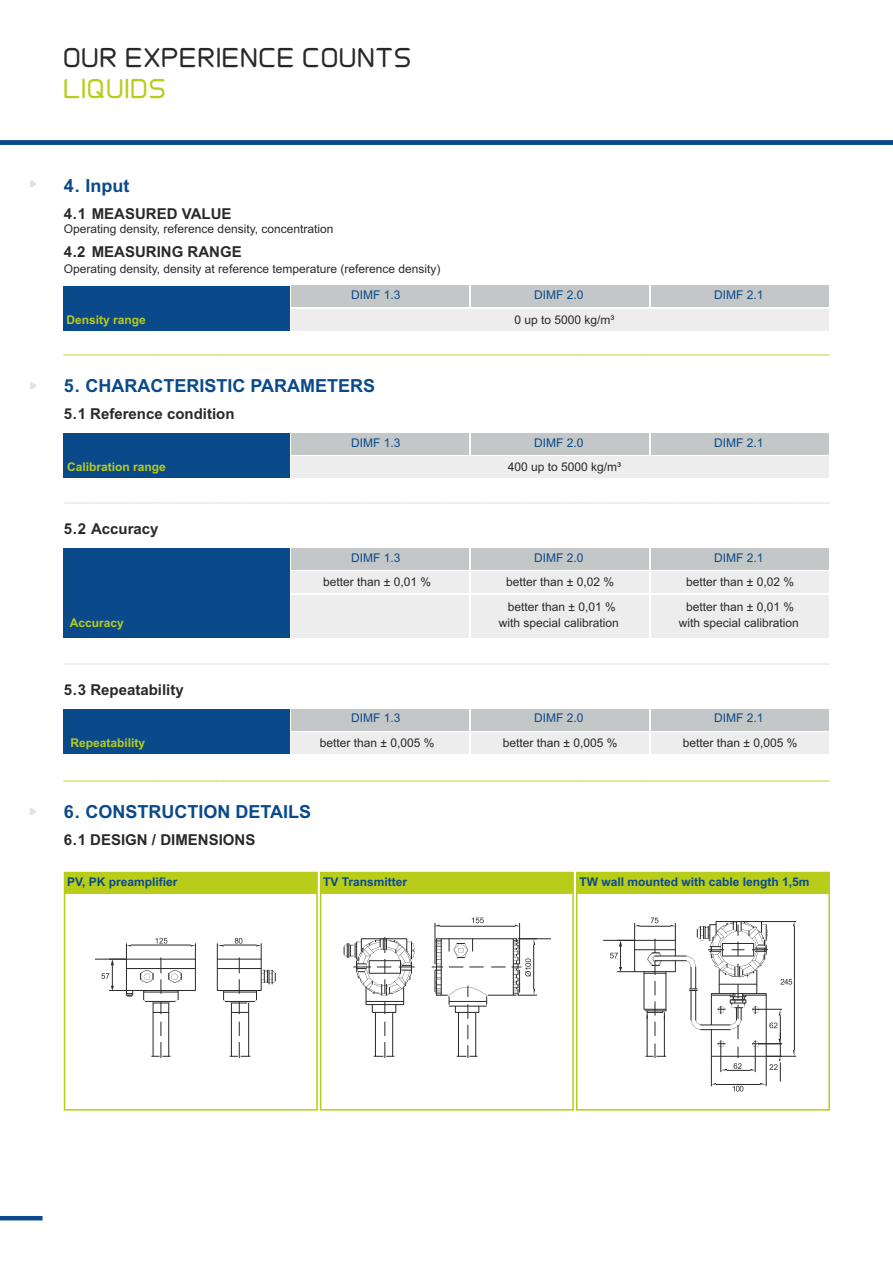
<style>
.page{position:relative;width:893px;height:1263px;background:#fff}
.page>*{position:absolute;margin:0;border:0;box-sizing:border-box;transform-origin:0 0}
.t1{font:27.6px "MW TALON";color:#292929}
.t2{font:27.6px "MW TALON";color:#b8cc1a}
.t3{font:700 18px "Arial";color:#0a4a8a}
.t4{font:700 15px "Arial";color:#292929}
.t5{font:12px "Arial";color:#292929}
.t6{font:12px "Arial";color:#b8cc1a}
.t7{font:12px "Arial";color:#0a4a8a}
.t8{font:700 12px "Arial";color:#0a4a8a}
.t9{font:700 12px "Arial";color:#b8cc1a}
</style>
<div class="page">
<hr style="left:0;top:1216px;width:43px;height:4px;background:#0a4a8a">
<div style="left:0;top:140px;width:893px;height:5px;background:#0a4a8a"></div>
<svg style="left:30px;top:180px;width:6px;height:8px"></svg>
<svg style="left:30px;top:808px;width:6px;height:7px"></svg>
<svg style="left:30px;top:382px;width:6px;height:7px"></svg>
<div style="left:63px;top:286px;width:226px;height:44px;background:#0a4a8a"></div>
<div style="left:291px;top:286px;width:178px;height:21px;background:#c4c7c7"></div>
<div style="left:291px;top:309px;width:538px;height:21px;background:#ededed"></div>
<div style="left:471px;top:286px;width:178px;height:21px;background:#c4c7c7"></div>
<div style="left:651px;top:286px;width:178px;height:21px;background:#c4c7c7"></div>
<div style="left:63px;top:433px;width:226px;height:45px;background:#0a4a8a"></div>
<div style="left:291px;top:433px;width:178px;height:21px;background:#c4c7c7"></div>
<div style="left:291px;top:457px;width:538px;height:21px;background:#ededed"></div>
<div style="left:471px;top:433px;width:178px;height:21px;background:#c4c7c7"></div>
<div style="left:651px;top:433px;width:178px;height:21px;background:#c4c7c7"></div>
<div style="left:63px;top:548px;width:226px;height:90px;background:#0a4a8a"></div>
<div style="left:291px;top:548px;width:178px;height:22px;background:#c4c7c7"></div>
<div style="left:651px;top:572px;width:178px;height:21px;background:#ededed"></div>
<div style="left:471px;top:548px;width:178px;height:22px;background:#c4c7c7"></div>
<div style="left:651px;top:548px;width:178px;height:22px;background:#c4c7c7"></div>
<div style="left:291px;top:572px;width:178px;height:21px;background:#ededed"></div>
<div style="left:471px;top:572px;width:178px;height:21px;background:#ededed"></div>
<div style="left:651px;top:595px;width:178px;height:43px;background:#ededed"></div>
<div style="left:291px;top:595px;width:178px;height:43px;background:#ededed"></div>
<div style="left:471px;top:595px;width:178px;height:43px;background:#ededed"></div>
<div style="left:63px;top:709px;width:226px;height:44px;background:#0a4a8a"></div>
<div style="left:291px;top:709px;width:178px;height:21px;background:#c4c7c7"></div>
<div style="left:651px;top:732px;width:178px;height:21px;background:#ededed"></div>
<div style="left:471px;top:709px;width:178px;height:21px;background:#c4c7c7"></div>
<div style="left:651px;top:709px;width:178px;height:21px;background:#c4c7c7"></div>
<div style="left:291px;top:732px;width:178px;height:21px;background:#ededed"></div>
<div style="left:471px;top:732px;width:178px;height:21px;background:#ededed"></div>
<div style="left:64px;top:872px;width:254px;height:238px;border:2px solid #b8cc1a"></div>
<div style="left:65px;top:872px;width:251px;height:22px;background:#b8cc1a"></div>
<svg style="left:161px;top:1022px;width:1px;height:14px"></svg>
<hr style="left:126px;top:968px;width:70px;height:1px;background:#292929">
<hr style="left:126px;top:959px;width:70px;height:1px;background:#292929">
<hr style="left:134px;top:990px;width:54px;height:1px;background:#292929">
<hr style="left:131px;top:945px;width:60px;height:1px;background:#292929">
<svg style="left:101px;top:943px;width:33px;height:54px"></svg>
<svg style="left:239px;top:1022px;width:1px;height:14px"></svg>
<svg style="left:140px;top:938px;width:56px;height:76px"></svg>
<hr style="left:168px;top:1012px;width:1px;height:44px;background:#292929">
<hr style="left:153px;top:1012px;width:1px;height:44px;background:#292929">
<svg style="left:217px;top:938px;width:59px;height:76px"></svg>
<hr style="left:248px;top:1012px;width:1px;height:44px;background:#292929">
<hr style="left:231px;top:1012px;width:1px;height:44px;background:#292929">
<svg style="left:230px;top:1042px;width:20px;height:16px"></svg>
<svg style="left:151px;top:1042px;width:19px;height:16px"></svg>
<hr style="left:95px;top:959px;width:32px;height:1px;background:#292929">
<div style="left:320px;top:872px;width:254px;height:238px;border:2px solid #b8cc1a"></div>
<div style="left:321px;top:872px;width:252px;height:22px;background:#b8cc1a"></div>
<svg style="left:385px;top:1022px;width:1px;height:14px"></svg>
<svg style="left:468px;top:1025px;width:1px;height:14px"></svg>
<svg style="left:457px;top:1045px;width:20px;height:13px"></svg>
<hr style="left:458px;top:1012px;width:1px;height:44px;background:#292929">
<hr style="left:475px;top:1012px;width:1px;height:44px;background:#292929">
<svg style="left:344px;top:937px;width:71px;height:77px"></svg>
<svg style="left:432px;top:917px;width:105px;height:102px"></svg>
<svg style="left:374px;top:1042px;width:20px;height:16px"></svg>
<hr style="left:375px;top:1012px;width:1px;height:44px;background:#292929">
<hr style="left:392px;top:1012px;width:1px;height:44px;background:#292929">
<hr style="left:519px;top:938px;width:32px;height:1px;background:#292929">
<div style="left:576px;top:872px;width:254px;height:238px;border:2px solid #b8cc1a"></div>
<div style="left:577px;top:872px;width:252px;height:22px;background:#b8cc1a"></div>
<svg style="left:655px;top:981px;width:1px;height:14px"></svg>
<hr style="left:644px;top:971px;width:1px;height:38px;background:#292929">
<hr style="left:666px;top:971px;width:1px;height:38px;background:#292929">
<hr style="left:766px;top:1056px;width:30px;height:1px;background:#292929">
<hr style="left:761px;top:921px;width:35px;height:1px;background:#292929">
<hr style="left:794px;top:926px;width:1px;height:124px;background:#292929">
<svg style="left:644px;top:1001px;width:23px;height:35px"></svg>
<hr style="left:664px;top:1015px;width:1px;height:41px;background:#292929">
<hr style="left:647px;top:1015px;width:1px;height:41px;background:#292929">
<svg style="left:645px;top:1043px;width:21px;height:15px"></svg>
<hr style="left:655px;top:960px;width:31px;height:1px;background:#292929">
<hr style="left:655px;top:956px;width:31px;height:1px;background:#292929">
<svg style="left:686px;top:921px;width:108px;height:170px"></svg>
<svg style="left:610px;top:917px;width:66px;height:58px"></svg>
<hr style="left:603px;top:940px;width:32px;height:1px;background:#292929">
<h1 class="t1" style="left:63px;top:46px;width:350px">OUR EXPERIENCE COUNTS</h1>
<h1 class="t2" style="left:63px;top:77px;width:105px">LIQUIDS</h1>
<h2 class="t3" style="left:64px;top:179px;width:67px">4. Input</h2>
<p class="t4" style="left:64px;top:208px;width:169px">4.1 MEASURED VALUE</p>
<p class="t5" style="left:64px;top:224px;width:271px">Operating density, reference density, concentration</p>
<p class="t5" style="left:64px;top:264px;width:378px">Operating density, density at reference temperature (reference density)</p>
<p class="t4" style="left:64px;top:246px;width:180px">4.2 MEASURING RANGE</p>
<p class="t7" style="left:351px;top:290px;width:51px">DIMF 1.3</p>
<p class="t7" style="left:534px;top:290px;width:51px">DIMF 2.0</p>
<p class="t7" style="left:714px;top:290px;width:51px">DIMF 2.1</p>
<p class="t9" style="left:66px;top:315px;width:81px">Density range</p>
<p class="t5" style="left:514px;top:315px;width:102px">0 up to 5000 kg/m³</p>
<p class="t6" style="left:64px;top:345px;width:768px">___________________________________________________________________________________________________________________</p>
<h2 class="t3" style="left:64px;top:379px;width:313px">5. CHARACTERISTIC PARAMETERS</h2>
<p class="t4" style="left:64px;top:408px;width:172px">5.1 Reference condition</p>
<p class="t7" style="left:351px;top:438px;width:51px">DIMF 1.3</p>
<p class="t7" style="left:534px;top:438px;width:51px">DIMF 2.0</p>
<p class="t7" style="left:714px;top:438px;width:51px">DIMF 2.1</p>
<p class="t9" style="left:67px;top:463px;width:100px">Calibration range</p>
<p class="t5" style="left:508px;top:463px;width:115px">400 up to 5000 kg/m³</p>
<p class="t4" style="left:64px;top:523px;width:96px">5.2 Accuracy</p>
<p class="t7" style="left:351px;top:553px;width:51px">DIMF 1.3</p>
<p class="t7" style="left:534px;top:553px;width:51px">DIMF 2.0</p>
<p class="t7" style="left:714px;top:553px;width:51px">DIMF 2.1</p>
<p class="t5" style="left:323px;top:578px;width:109px">better than ± 0,01 %</p>
<p class="t5" style="left:506px;top:578px;width:109px">better than ± 0,02 %</p>
<p class="t5" style="left:686px;top:578px;width:109px">better than ± 0,02 %</p>
<p class="t5" style="left:508px;top:602px;width:109px">better than ± 0,01 %</p>
<p class="t5" style="left:686px;top:602px;width:109px">better than ± 0,01 %</p>
<p class="t9" style="left:70px;top:618px;width:56px">Accuracy</p>
<p class="t5" style="left:499px;top:618px;width:122px">with special calibration</p>
<p class="t5" style="left:679px;top:618px;width:122px">with special calibration</p>
<p class="t4" style="left:64px;top:684px;width:121px">5.3 Repeatability</p>
<p class="t7" style="left:351px;top:713px;width:51px">DIMF 1.3</p>
<p class="t7" style="left:534px;top:713px;width:51px">DIMF 2.0</p>
<p class="t7" style="left:714px;top:713px;width:51px">DIMF 2.1</p>
<p class="t9" style="left:70px;top:738px;width:76px">Repeatability</p>
<p class="t5" style="left:320px;top:738px;width:116px">better than ± 0,005 %</p>
<p class="t5" style="left:503px;top:738px;width:116px">better than ± 0,005 %</p>
<p class="t5" style="left:683px;top:738px;width:116px">better than ± 0,005 %</p>
<p class="t6" style="left:64px;top:770px;width:768px">___________________________________________________________________________________________________________________</p>
<h2 class="t3" style="left:64px;top:804px;width:249px">6. CONSTRUCTION DETAILS</h2>
<p class="t4" style="left:64px;top:834px;width:193px">6.1 DESIGN / DIMENSIONS</p>
<p class="t8" style="left:67px;top:877px;width:112px">PV, PK preamplifier</p>
<p class="t8" style="left:323px;top:877px;width:86px">TV Transmitter</p>
<p class="t8" style="left:579px;top:877px;width:232px">TW wall mounted with cable length 1,5m</p>
</div>
